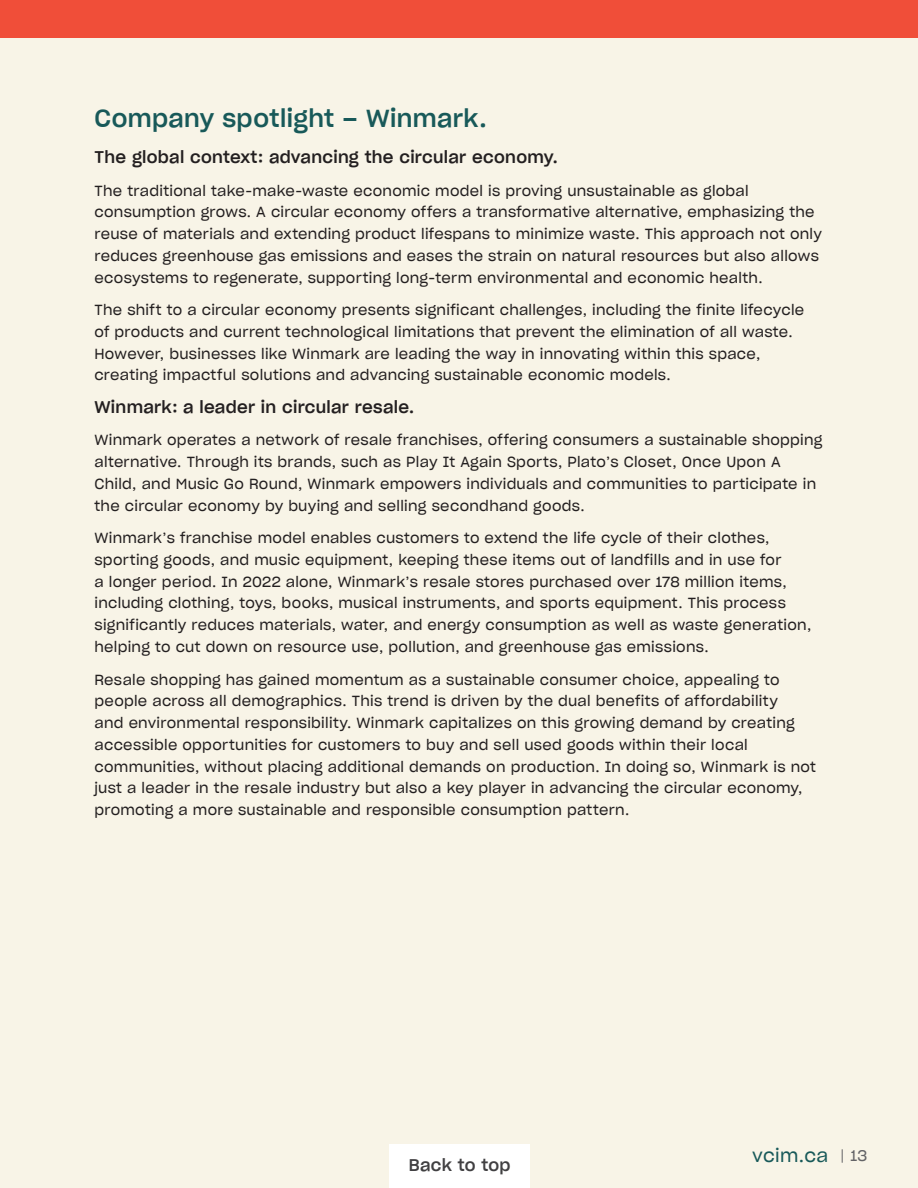
<style>
.page{position:relative;width:918px;height:1188px;background:#f8f4e7}
.page>*{position:absolute;margin:0;border:0;box-sizing:border-box;transform-origin:0 0}
.Subhead{font:24px "Sharp Grotesk Medium 20";letter-spacing:.02em;color:#185959}
.t1{font:18px "Sharp Grotesk Book 20";letter-spacing:.02em;color:#185959}
.Bold_11pt{font:16.5px "Sharp Grotesk Medium 20";letter-spacing:.02em;color:#231f20}
.t2{font:16.5px "Sharp Grotesk Medium 20";letter-spacing:.02em;color:#414042}
.t3{font:15px "Sharp Grotesk Book 20";color:#636366}
.Body{font:14.25px/21.8px "Sharp Grotesk Book 20";letter-spacing:.02em;color:#231f20}
</style>
<div class="page">
<div style="left:389px;top:1145px;width:141px;height:43px;background:#fff"></div>
<svg style="left:842px;top:1149px;width:1px;height:14px"></svg>
<div style="left:0;top:0;width:918px;height:38px;background:#f04e39"></div>
<p class="Subhead" style="left:94px;top:98px;width:394px">Company spotlight – Winmark.</p>
<p class="Bold_11pt" style="left:94px;top:143px;width:465px">The global context: advancing the circular economy.</p>
<p class="Body" style="left:94px;top:179px;width:729px">The traditional take-make-waste economic model is proving unsustainable as global consumption grows. A circular economy offers a transformative alternative, emphasizing the reuse of materials and extending product lifespans to minimize waste. This approach not only reduces greenhouse gas emissions and eases the strain on natural resources but also allows ecosystems to regenerate, supporting long-term environmental and economic health.</p>
<p class="Body" style="left:94px;top:298px;width:711px">The shift to a circular economy presents significant challenges, including the finite lifecycle of products and current technological limitations that prevent the elimination of all waste.<br>However, businesses like Winmark are leading the way in innovating within this space, creating impactful solutions and advancing sustainable economic models.</p>
<p class="Bold_11pt" style="left:94px;top:393px;width:321px">Winmark: a leader in circular resale.</p>
<p class="Body" style="left:94px;top:429px;width:730px">Winmark operates a network of resale franchises, offering consumers a sustainable shopping alternative. Through its brands, such as Play It Again Sports, Plato’s Closet, Once Upon A Child, and Music Go Round, Winmark empowers individuals and communities to participate in the circular economy by buying and selling secondhand goods.</p>
<p class="Body" style="left:94px;top:526px;width:718px">Winmark’s franchise model enables customers to extend the life cycle of their clothes, sporting goods, and music equipment, keeping these items out of landfills and in use for<br>a longer period. In 2022 alone, Winmark’s resale stores purchased over 178 million items, including clothing, toys, books, musical instruments, and sports equipment. This process significantly reduces materials, water, and energy consumption as well as waste generation, helping to cut down on resource use, pollution, and greenhouse gas emissions.</p>
<p class="Body" style="left:94px;top:668px;width:723px">Resale shopping has gained momentum as a sustainable consumer choice, appealing to people across all demographics. This trend is driven by the dual benefits of affordability<br>and environmental responsibility. Winmark capitalizes on this growing demand by creating accessible opportunities for customers to buy and sell used goods within their local communities, without placing additional demands on production. In doing so, Winmark is not just a leader in the resale industry but also a key player in advancing the circular economy, promoting a more sustainable and responsible consumption pattern.</p>
<p class="t2" style="left:409px;top:1151px;width:103px">Back to top</p>
<p class="t1" style="left:752px;top:1141px;width:78px">vcim.ca</p>
<p class="t3" style="left:851px;top:1144px;width:18px">13</p>
</div>
